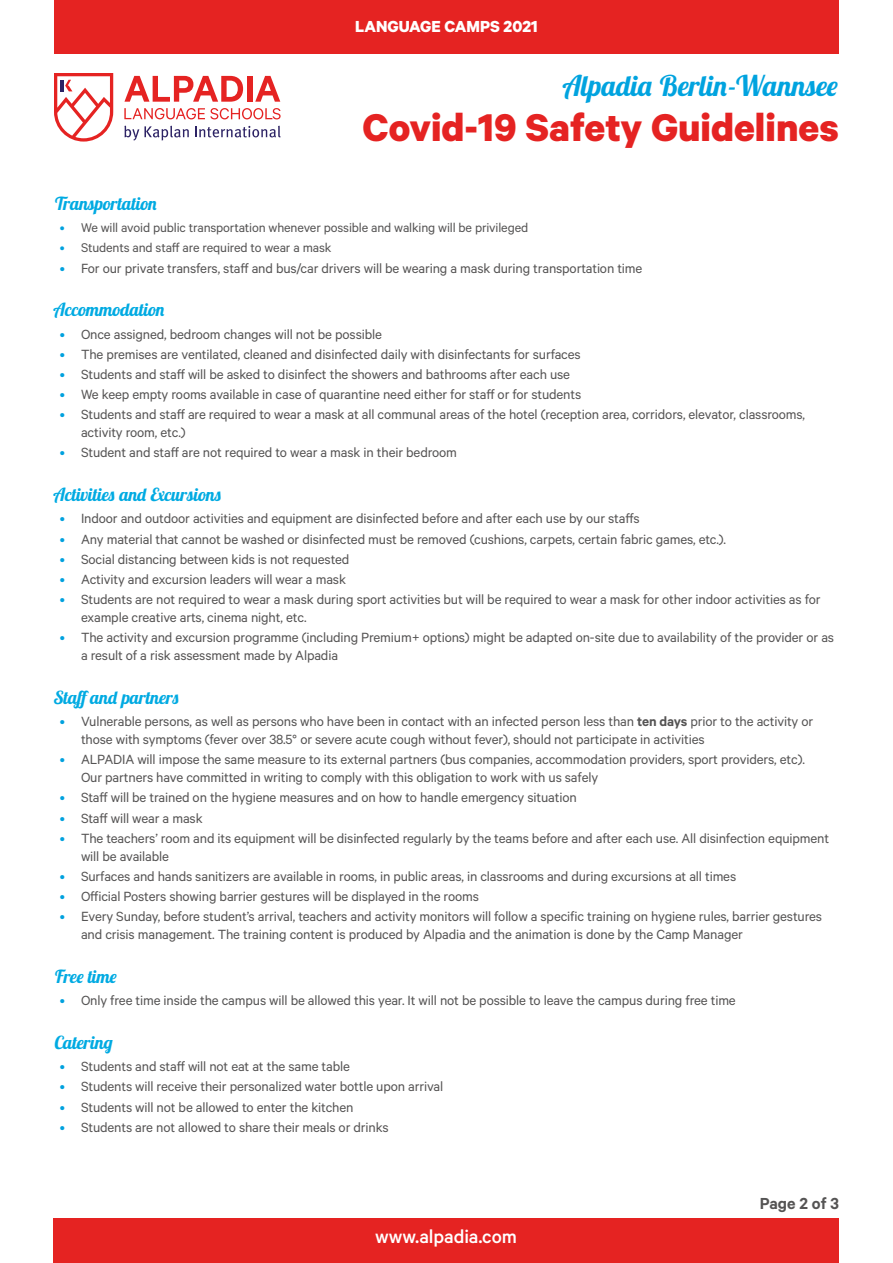
<style>
.page{position:relative;width:893px;height:1263px;background:#fff}
.page>*{position:absolute;margin:0;border:0;box-sizing:border-box;transform-origin:0 0}
.t1{font:700 43.5px "Calibre";color:#e52322}
.t2{font:italic 700 28.5px "Lobster Two";letter-spacing:-.01em;color:#00a3df}
.t3{font:500 21px "Calibre";letter-spacing:-.005em;color:#fff}
.t4{font:italic 700 18px "Lobster Two";letter-spacing:-.01em;color:#00aae2}
.t5{font:700 18px "Calibre";color:#fff}
.t6{font:600 18px "Calibre";color:#555454}
.t7{font:15px/18px "Calibre";letter-spacing:-.01em;color:#555454}
.t8{font:14.25px "Calibre";letter-spacing:-.01em;color:#555454}
.s1{color:#00a1de}
.s2{font-weight:600}
</style>
<div class="page">
<div style="left:53px;top:1218px;width:786px;height:45px;background:#e52322"></div>
<svg style="left:54px;top:73px;width:59px;height:69px"></svg>
<svg style="left:124px;top:126px;width:65px;height:15px"></svg>
<svg style="left:195px;top:126px;width:86px;height:12px"></svg>
<svg style="left:124px;top:76px;width:119px;height:26px"></svg>
<div style="left:247px;top:76px;width:5px;height:26px;background:#e52322"></div>
<svg style="left:255px;top:76px;width:25px;height:26px"></svg>
<svg style="left:124px;top:108px;width:157px;height:11px"></svg>
<div style="left:54px;top:0;width:785px;height:54px;background:#e52322"></div>
<p class="t5" style="left:355px;top:15px;width:184px">LANGUAGE CAMPS 2021</p>
<h2 class="t2" style="left:564px;top:67px;width:276px">Alpadia Berlin-Wannsee</h2>
<h1 class="t1" style="left:362px;top:100px;width:478px">Covid-19 Safety Guidelines</h1>
<p class="t4" style="left:54px;top:192px;width:105px">Transportation</p>
<p class="t8" style="left:60px;top:220px;width:470px"><span class="s1">•</span> We will avoid public transportation whenever possible and walking will be privileged</p>
<p class="t8" style="left:60px;top:240px;width:273px"><span class="s1">•</span> Students and staff are required to wear a mask</p>
<p class="t7" style="left:60px;top:258px;width:584px"><span class="s1">•</span> For our private transfers, staff and bus/car drivers will be wearing a mask during transportation time</p>
<p class="t4" style="left:54px;top:298px;width:113px">Accommodation</p>
<p class="t7" style="left:60px;top:324px;width:324px"><span class="s1">•</span> Once assigned, bedroom changes will not be possible</p>
<p class="t7" style="left:60px;top:345px;width:522px"><span class="s1">•</span> The premises are ventilated, cleaned and disinfected daily with disinfectants for surfaces</p>
<p class="t7" style="left:60px;top:365px;width:512px"><span class="s1">•</span> Students and staff will be asked to disinfect the showers and bathrooms after each use</p>
<p class="t7" style="left:60px;top:385px;width:523px"><span class="s1">•</span> We keep empty rooms available in case of quarantine need either for staff or for students</p>
<p class="t7" style="left:81px;top:405px;width:726px;text-indent:-21px"><span class="s1">•</span> Students and staff are required to wear a mask at all communal areas of the hotel (reception area, corridors, elevator, classrooms, activity room, etc.)</p>
<p class="t7" style="left:60px;top:443px;width:399px"><span class="s1">•</span> Student and staff are not required to wear a mask in their bedroom</p>
<p class="t4" style="left:54px;top:483px;width:169px">Activities and Excursions</p>
<p class="t7" style="left:60px;top:509px;width:581px"><span class="s1">•</span> Indoor and outdoor activities and equipment are disinfected before and after each use by our staffs</p>
<p class="t7" style="left:60px;top:529px;width:668px"><span class="s1">•</span> Any material that cannot be washed or disinfected must be removed (cushions, carpets, certain fabric games, etc.).</p>
<p class="t7" style="left:60px;top:549px;width:291px"><span class="s1">•</span> Social distancing between kids is not requested</p>
<p class="t7" style="left:60px;top:570px;width:288px"><span class="s1">•</span> Activity and excursion leaders will wear a mask</p>
<p class="t7" style="left:81px;top:590px;width:741px;text-indent:-21px"><span class="s1">•</span> Students are not required to wear a mask during sport activities but will be required to wear a mask for other indoor activities as for example creative arts, cinema night, etc.</p>
<p class="t7" style="left:81px;top:628px;width:755px;text-indent:-21px"><span class="s1">•</span> The activity and excursion programme (including Premium+ options) might be adapted on-site due to availability of the provider or as a result of a risk assessment made by Alpadia</p>
<p class="t4" style="left:54px;top:686px;width:127px">Staffand partners</p>
<p class="t7" style="left:81px;top:712px;width:734px;text-indent:-21px"><span class="s1">•</span> Vulnerable persons, as well as persons who have been in contact with an infected person less than <span class="s2">ten days</span> prior to the activity or those with symptoms (fever over 38.5° or severe acute cough without fever), should not participate in activities</p>
<p class="t7" style="left:81px;top:750px;width:726px;text-indent:-21px"><span class="s1">•</span> ALPADIA will impose the same measure to its external partners (bus companies, accommodation providers, sport providers, etc).<br>Our partners have committed in writing to comply with this obligation to work with us safely</p>
<p class="t7" style="left:60px;top:788px;width:518px"><span class="s1">•</span> Staff will be trained on the hygiene measures and on how to handle emergency situation</p>
<p class="t7" style="left:60px;top:808px;width:144px"><span class="s1">•</span> Staff will wear a mask</p>
<p class="t7" style="left:81px;top:828px;width:750px;text-indent:-21px"><span class="s1">•</span> The teachers’ room and its equipment will be disinfected regularly by the teams before and after each use. All disinfection equipment will be available</p>
<p class="t7" style="left:60px;top:867px;width:678px"><span class="s1">•</span> Surfaces and hands sanitizers are available in rooms, in public areas, in classrooms and during excursions at all times</p>
<p class="t7" style="left:60px;top:887px;width:421px"><span class="s1">•</span> Official Posters showing barrier gestures will be displayed in the rooms</p>
<p class="t7" style="left:81px;top:907px;width:743px;text-indent:-21px"><span class="s1">•</span> Every Sunday, before student’s arrival, teachers and activity monitors will follow a specific training on hygiene rules, barrier gestures and crisis management. The training content is produced by Alpadia and the animation is done by the Camp Manager</p>
<p class="t4" style="left:54px;top:965px;width:65px">Free time</p>
<p class="t7" style="left:60px;top:991px;width:677px"><span class="s1">•</span> Only free time inside the campus will be allowed this year. It will not be possible to leave the campus during free time</p>
<p class="t4" style="left:54px;top:1031px;width:60px">Catering</p>
<p class="t7" style="left:60px;top:1057px;width:292px"><span class="s1">•</span> Students and staff will not eat at the same table</p>
<p class="t7" style="left:60px;top:1077px;width:385px"><span class="s1">•</span> Students will receive their personalized water bottle upon arrival</p>
<p class="t7" style="left:60px;top:1097px;width:295px"><span class="s1">•</span> Students will not be allowed to enter the kitchen</p>
<p class="t7" style="left:60px;top:1117px;width:330px"><span class="s1">•</span> Students are not allowed to share their meals or drinks</p>
<h3 class="t3" style="left:375px;top:1224px;width:143px">www.alpadia.com</h3>
<p class="t6" style="left:760px;top:1193px;width:81px">Page 2 of 3</p>
</div>
